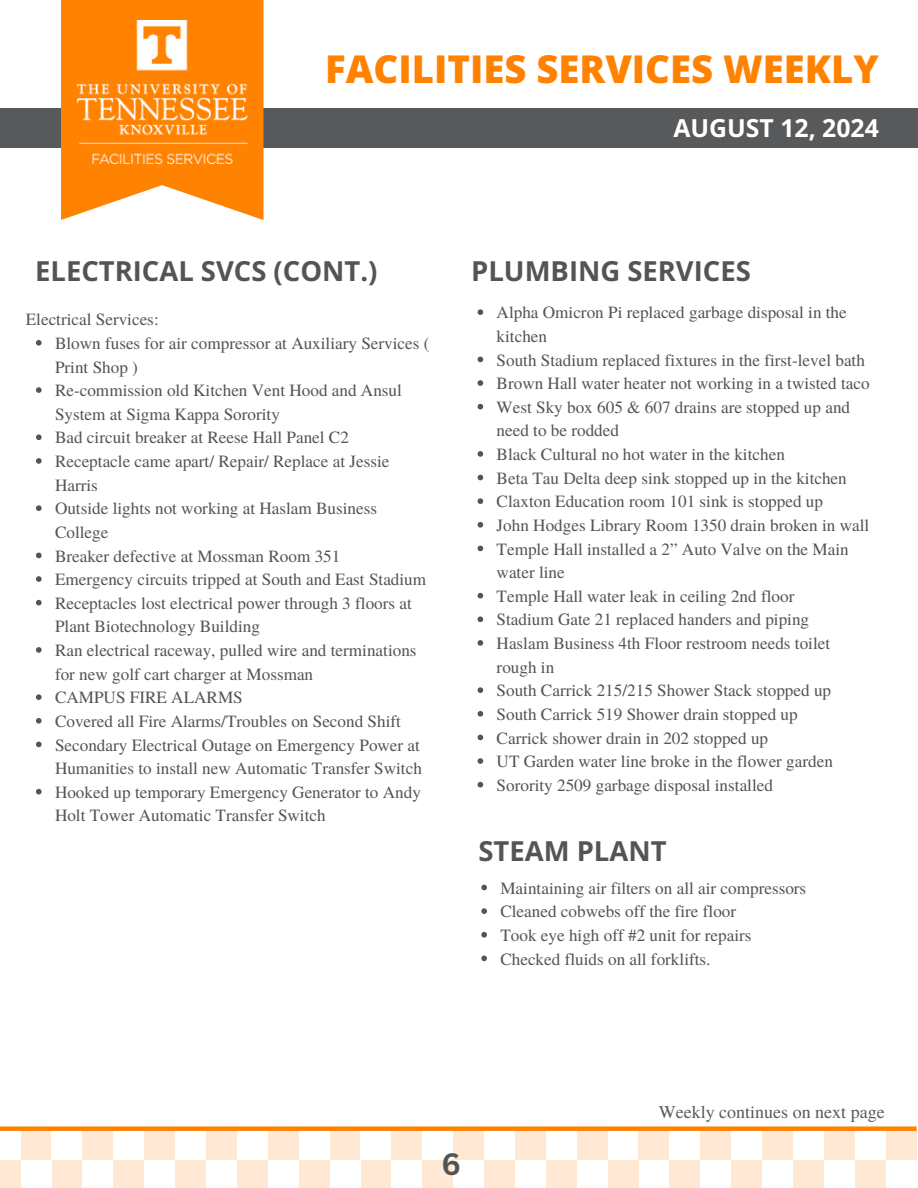
<style>
.page{position:relative;width:918px;height:1188px;background:#fff}
.page>*{position:absolute;margin:0;border:0;box-sizing:border-box;transform-origin:0 0}
.t1{font:800 38.25px "Open Sans";color:#ff8200}
.t2{font:700 30px "Canva Sans";color:#545454}
.t3{font:700 27.45px "Open Sans";color:#545454}
.t4{font:700 24.75px "Open Sans";color:#fff}
.t5{font:18px "Te X Gyre Termes";color:#58595b}
.t6{font:17.1px/23.7px "Te X Gyre Termes";color:#545454}
</style>
<div class="page">
<div style="left:0;top:108px;width:918px;height:40px;background:#58595b"></div>
<svg style="left:61px;top:0;width:203px;height:220px;fill:#ff8200"></svg>
<img style="left:77px;top:20px;width:170px;height:143px">
<div style="left:700px;top:1129px;width:31px;height:31px;background:#ffe9d4"></div>
<div style="left:762px;top:1129px;width:31px;height:31px;background:#ffe9d4"></div>
<div style="left:824px;top:1129px;width:31px;height:31px;background:#ffe9d4"></div>
<div style="left:886px;top:1129px;width:31px;height:31px;background:#ffe9d4"></div>
<div style="left:855px;top:1160px;width:31px;height:28px;background:#ffe9d4"></div>
<div style="left:793px;top:1160px;width:31px;height:28px;background:#ffe9d4"></div>
<div style="left:731px;top:1160px;width:31px;height:28px;background:#ffe9d4"></div>
<div style="left:669px;top:1160px;width:31px;height:28px;background:#ffe9d4"></div>
<div style="left:453px;top:1129px;width:31px;height:31px;background:#ffe9d4"></div>
<div style="left:515px;top:1129px;width:31px;height:31px;background:#ffe9d4"></div>
<div style="left:577px;top:1129px;width:31px;height:31px;background:#ffe9d4"></div>
<div style="left:639px;top:1129px;width:30px;height:31px;background:#ffe9d4"></div>
<div style="left:608px;top:1160px;width:31px;height:28px;background:#ffe9d4"></div>
<div style="left:546px;top:1160px;width:31px;height:28px;background:#ffe9d4"></div>
<div style="left:484px;top:1160px;width:31px;height:28px;background:#ffe9d4"></div>
<div style="left:422px;top:1160px;width:31px;height:28px;background:#ffe9d4"></div>
<div style="left:206px;top:1129px;width:31px;height:31px;background:#ffe9d4"></div>
<div style="left:268px;top:1129px;width:31px;height:31px;background:#ffe9d4"></div>
<div style="left:330px;top:1129px;width:30px;height:31px;background:#ffe9d4"></div>
<div style="left:391px;top:1129px;width:31px;height:31px;background:#ffe9d4"></div>
<div style="left:360px;top:1160px;width:31px;height:28px;background:#ffe9d4"></div>
<div style="left:299px;top:1160px;width:31px;height:28px;background:#ffe9d4"></div>
<div style="left:237px;top:1160px;width:31px;height:28px;background:#ffe9d4"></div>
<div style="left:175px;top:1160px;width:31px;height:28px;background:#ffe9d4"></div>
<div style="left:21px;top:1129px;width:31px;height:31px;background:#ffe9d4"></div>
<div style="left:82px;top:1129px;width:31px;height:31px;background:#ffe9d4"></div>
<div style="left:144px;top:1129px;width:31px;height:31px;background:#ffe9d4"></div>
<div style="left:113px;top:1160px;width:31px;height:28px;background:#ffe9d4"></div>
<div style="left:52px;top:1160px;width:30px;height:28px;background:#ffe9d4"></div>
<div style="left:0;top:1160px;width:21px;height:28px;background:#ffe9d4"></div>
<div style="left:0;top:1126px;width:917px;height:5px;background:#ff8200"></div>
<svg style="left:478px;top:309px;width:5px;height:6px"></svg>
<svg style="left:478px;top:357px;width:5px;height:5px"></svg>
<svg style="left:478px;top:380px;width:5px;height:6px"></svg>
<svg style="left:478px;top:404px;width:5px;height:5px"></svg>
<svg style="left:478px;top:451px;width:5px;height:6px"></svg>
<svg style="left:478px;top:475px;width:5px;height:5px"></svg>
<svg style="left:478px;top:498px;width:5px;height:6px"></svg>
<svg style="left:478px;top:522px;width:5px;height:6px"></svg>
<svg style="left:478px;top:546px;width:5px;height:5px"></svg>
<svg style="left:478px;top:593px;width:5px;height:5px"></svg>
<svg style="left:478px;top:616px;width:5px;height:6px"></svg>
<svg style="left:478px;top:640px;width:5px;height:6px"></svg>
<svg style="left:478px;top:687px;width:5px;height:6px"></svg>
<svg style="left:478px;top:711px;width:5px;height:6px"></svg>
<svg style="left:478px;top:735px;width:5px;height:5px"></svg>
<svg style="left:478px;top:758px;width:5px;height:6px"></svg>
<svg style="left:478px;top:782px;width:5px;height:5px"></svg>
<svg style="left:481px;top:885px;width:6px;height:5px"></svg>
<svg style="left:481px;top:908px;width:6px;height:6px"></svg>
<svg style="left:481px;top:932px;width:6px;height:6px"></svg>
<svg style="left:481px;top:956px;width:6px;height:5px"></svg>
<svg style="left:36px;top:340px;width:6px;height:6px"></svg>
<svg style="left:36px;top:387px;width:6px;height:6px"></svg>
<svg style="left:36px;top:434px;width:6px;height:6px"></svg>
<svg style="left:36px;top:458px;width:6px;height:6px"></svg>
<svg style="left:36px;top:505px;width:6px;height:6px"></svg>
<svg style="left:36px;top:553px;width:6px;height:5px"></svg>
<svg style="left:36px;top:576px;width:6px;height:6px"></svg>
<svg style="left:36px;top:600px;width:6px;height:5px"></svg>
<svg style="left:36px;top:647px;width:6px;height:6px"></svg>
<svg style="left:36px;top:694px;width:6px;height:6px"></svg>
<svg style="left:36px;top:718px;width:6px;height:6px"></svg>
<svg style="left:36px;top:742px;width:6px;height:5px"></svg>
<svg style="left:36px;top:789px;width:6px;height:5px"></svg>
<h1 class="t1" style="left:325px;top:42px;width:555px">FACILITIES SERVICES WEEKLY</h1>
<h2 class="t4" style="left:673px;top:111px;width:207px">AUGUST 12, 2024</h2>
<p class="t3" style="left:35px;top:252px;width:344px">ELECTRICAL SVCS (CONT.)</p>
<p class="t6" style="left:26px;top:307px;width:134px">Electrical Services:</p>
<p class="t6" style="left:55px;top:331px;width:376px">Blown fuses for air compressor at Auxiliary Services (<br>Print Shop )</p>
<p class="t6" style="left:55px;top:378px;width:348px">Re-commission old Kitchen Vent Hood and Ansul<br>System at Sigma Kappa Sorority</p>
<p class="t6" style="left:55px;top:425px;width:295px">Bad circuit breaker at Reese Hall Panel C2</p>
<p class="t6" style="left:55px;top:449px;width:336px">Receptacle came apart/ Repair/ Replace at Jessie<br>Harris</p>
<p class="t6" style="left:55px;top:496px;width:324px">Outside lights not working at Haslam Business<br>College</p>
<p class="t6" style="left:55px;top:543px;width:287px">Breaker defective at Mossman Room 351</p>
<p class="t6" style="left:55px;top:567px;width:373px">Emergency circuits tripped at South and East Stadium</p>
<h2 class="t6" style="left:55px;top:590px;width:358px">Receptacles lost electrical power through 3 floors at<br>Plant Biotechnology Building</h2>
<p class="t6" style="left:55px;top:638px;width:363px">Ran electrical raceway, pulled wire and terminations for new golf cart charger at Mossman</p>
<p class="t6" style="left:55px;top:685px;width:189px">CAMPUS FIRE ALARMS</p>
<p class="t6" style="left:55px;top:709px;width:347px">Covered all Fire Alarms/Troubles on Second Shift</p>
<p class="t6" style="left:55px;top:732px;width:368px">Secondary Electrical Outage on Emergency Power at<br>Humanities to install new Automatic Transfer Switch</p>
<p class="t6" style="left:55px;top:779px;width:367px">Hooked up temporary Emergency Generator to Andy<br>Holt Tower Automatic Transfer Switch</p>
<p class="t3" style="left:471px;top:252px;width:281px">PLUMBING SERVICES</p>
<p class="t6" style="left:497px;top:300px;width:352px">Alpha Omicron Pi replaced garbage disposal in the kitchen</p>
<p class="t6" style="left:497px;top:347px;width:370px">South Stadium replaced fixtures in the first-level bath</p>
<p class="t6" style="left:497px;top:371px;width:375px">Brown Hall water heater not working in a twisted taco</p>
<p class="t6" style="left:497px;top:394px;width:355px">West Sky box 605 &amp; 607 drains are stopped up and need to be rodded</p>
<p class="t6" style="left:497px;top:442px;width:290px">Black Cultural no hot water in the kitchen</p>
<p class="t6" style="left:497px;top:465px;width:352px">Beta Tau Delta deep sink stopped up in the kitchen</p>
<p class="t6" style="left:497px;top:489px;width:328px">Claxton Education room 101 sink is stopped up</p>
<p class="t6" style="left:497px;top:513px;width:374px">John Hodges Library Room 1350 drain broken in wall</p>
<p class="t6" style="left:497px;top:536px;width:354px">Temple Hall installed a 2” Auto Valve on the Main water line</p>
<p class="t6" style="left:497px;top:583px;width:299px">Temple Hall water leak in ceiling 2nd floor</p>
<p class="t6" style="left:497px;top:607px;width:314px">Stadium Gate 21 replaced handers and piping</p>
<p class="t6" style="left:497px;top:631px;width:335px">Haslam Business 4th Floor restroom needs toilet rough in</p>
<p class="t6" style="left:497px;top:678px;width:336px">South Carrick 215/215 Shower Stack stopped up</p>
<p class="t6" style="left:497px;top:702px;width:303px">South Carrick 519 Shower drain stopped up</p>
<p class="t6" style="left:497px;top:725px;width:273px">Carrick shower drain in 202 stopped up</p>
<p class="t6" style="left:497px;top:749px;width:338px">UT Garden water line broke in the flower garden</p>
<p class="t6" style="left:497px;top:772px;width:278px">Sorority 2509 garbage disposal installed</p>
<p class="t3" style="left:478px;top:832px;width:190px">STEAM PLANT</p>
<p class="t6" style="left:500px;top:875px;width:307px">Maintaining air filters on all air compressors</p>
<p class="t6" style="left:500px;top:899px;width:237px">Cleaned cobwebs off the fire floor</p>
<p class="t6" style="left:500px;top:922px;width:253px">Took eye high off #2 unit for repairs</p>
<p class="t6" style="left:500px;top:946px;width:212px">Checked fluids on all forklifts.</p>
<h2 class="t2" style="left:441px;top:1143px;width:21px">6</h2>
<h2 class="t5" style="left:659px;top:1099px;width:227px">Weekly continues on next page</h2>
</div>
